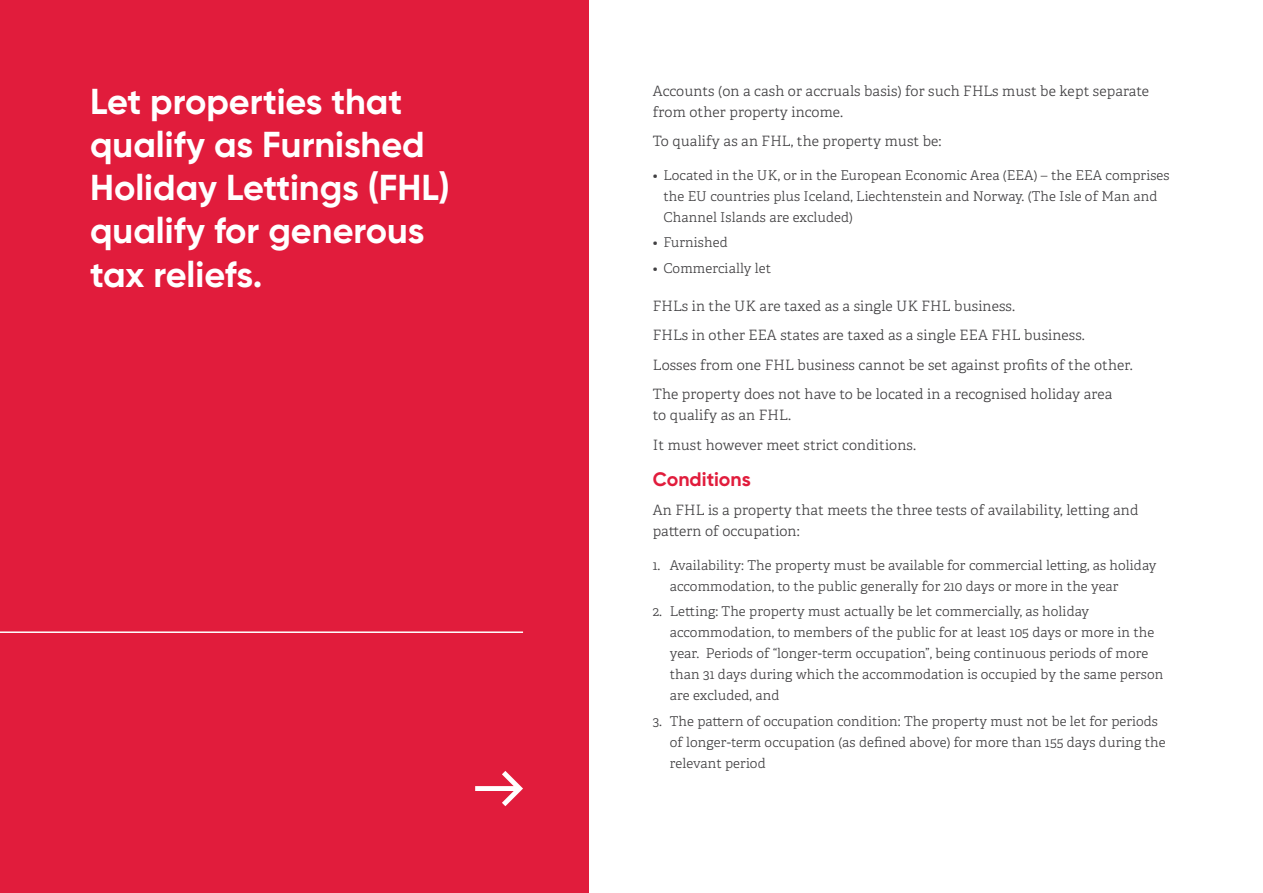
<style>
.page{position:relative;width:1263px;height:893px;background:#fff}
.page>*{position:absolute;margin:0;border:0;box-sizing:border-box;transform-origin:0 0}
.t1{font:700 36px/43.2px "Gilroy";color:#fff}
.t2{font:700 19.5px "Gilroy";color:#e11c3c}
.t3{font:300 14.25px/29.5px "Adelle";letter-spacing:.01em;color:#414042}
.t4{font:300 13.5px/21px "Adelle";letter-spacing:.01em;color:#414042}
</style>
<div class="page">
<div style="left:0;top:0;width:589px;height:893px;background:#e11c3c"></div>
<svg style="left:475px;top:771px;width:48px;height:35px"></svg>
<hr style="left:0;top:631px;width:523px;height:2px;background:#fff">
<h1 class="t1" style="left:90px;top:79px;width:361px">Let properties that qualify as Furnished<br>Holiday Lettings (FHL) qualify for generous tax reliefs.</h1>
<p class="t3" style="left:653px;top:81px;width:498px;line-height:21px">Accounts (on a cash or accruals basis) for such FHLs must be kept separate from other property income.</p>
<p class="t3" style="left:653px;top:127px;width:290px">To qualify as an FHL, the property must be:</p>
<p class="t4" style="left:663px;top:165px;width:508px;text-indent:-11px">• Located in the UK, or in the European Economic Area (EEA) – the EEA comprises the EU countries plus Iceland, Liechtenstein and Norway. (The Isle of Man and<br>Channel Islands are excluded)</p>
<p class="t4" style="left:653px;top:232px;width:76px">• Furnished</p>
<p class="t4" style="left:653px;top:258px;width:120px">• Commercially let</p>
<p class="t3" style="left:653px;top:291px;width:481px">FHLs in the UK are taxed as a single UK FHL business.<br>FHLs in other EEA states are taxed as a single EEA FHL business.<br>Losses from one FHL business cannot be set against profits of the other.<br>The property does not have to be located in a recognised holiday area</p>
<p class="t3" style="left:653px;top:401px;width:265px">to qualify as an FHL.<br>It must however meet strict conditions.</p>
<h2 class="t2" style="left:653px;top:467px;width:99px">Conditions</h2>
<p class="t3" style="left:653px;top:500px;width:487px;line-height:21px">An FHL is a property that meets the three tests of availability, letting and pattern of occupation:</p>
<p class="t4" style="left:670px;top:555px;width:488px;text-indent:-17px">1. Availability: The property must be available for commercial letting, as holiday accommodation, to the public generally for 210 days or more in the year</p>
<p class="t4" style="left:670px;top:601px;width:495px;text-indent:-17px">2. Letting: The property must actually be let commercially, as holiday accommodation, to members of the public for at least 105 days or more in the year. Periods of “longer-term occupation”, being continuous periods of more than 31 days during which the accommodation is occupied by the same person are excluded, and</p>
<p class="t4" style="left:670px;top:711px;width:497px;text-indent:-17px">3. The pattern of occupation condition: The property must not be let for periods of longer-term occupation (as defined above) for more than 155 days during the relevant period</p>
</div>
